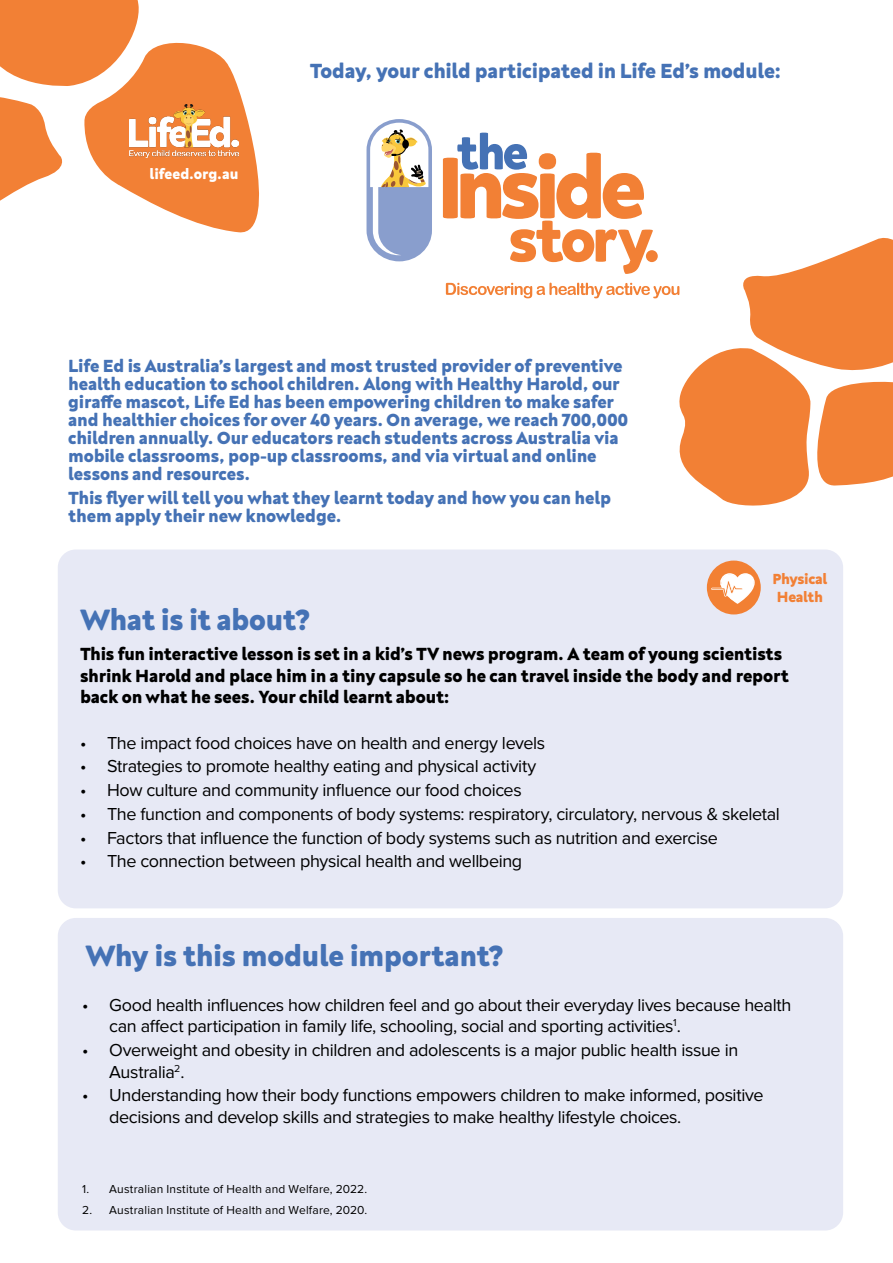
<style>
.page{position:relative;width:893px;height:1263px;background:#fff}
.page>*{position:absolute;margin:0;border:0;box-sizing:border-box;transform-origin:0 0}
.t1{font:800 30px "Neufreit";letter-spacing:-.005em;color:#4572b5}
.t2{font:800 21px "Neufreit";letter-spacing:-.005em;color:#4572b5}
.t3{font:18px/21.6px "Proxima Nova";letter-spacing:-.02em;color:#000}
.t4{font:800 18px/18px "Neufreit";letter-spacing:-.005em;color:#4572b5}
.t5{font:800 18px/21.6px "Neufreit";letter-spacing:-.005em;color:#000}
.t6{font:800 15px/18px "Neufreit";letter-spacing:-.02em;color:#f28035}
.t7{font:800 15px "Neufreit";color:#fff}
.t8{font:12px "Proxima Nova";letter-spacing:.015em;color:#000}
</style>
<div class="page">
<div style="left:58px;top:918px;width:785px;height:312px;background:#e7e9f5;border-radius:18px"></div>
<div style="left:58px;top:549px;width:785px;height:359px;background:#e7e9f5;border-radius:18px"></div>
<svg style="left:366px;top:119px;width:66px;height:142px"></svg>
<div style="left:707px;top:560px;width:54px;height:54px;background:#f28033;border-radius:50%"></div>
<svg style="left:711px;top:573px;width:44px;height:31px"></svg>
<svg style="left:443px;top:133px;width:450px;height:373px"></svg>
<svg style="left:0;top:0;width:259px;height:233px"></svg>
<img style="left:130px;top:105px;width:108px;height:53px">
<p class="t7" style="left:150px;top:165px;width:90px">lifeed.org.au</p>
<p class="t2" style="left:310px;top:58px;width:473px">Today, your child participated in Life Ed’s module:</p>
<p class="t4" style="left:68px;top:356px;width:561px">Life Ed is Australia’s largest and most trusted provider of preventive health education to school children. Along with Healthy Harold, our giraffe mascot, Life Ed has been empowering children to make safer and healthier choices for over 40 years. On average, we reach 700,000 children annually. Our educators reach students across Australia via mobile classrooms, pop-up classrooms, and via virtual and online lessons and resources.</p>
<p class="t4" style="left:68px;top:488px;width:544px">This flyer will tell you what they learnt today and how you can help them apply their new knowledge.</p>
<p class="t6" style="left:772px;top:569px;width:56px">Physical<br>Health</p>
<h1 class="t1" style="left:80px;top:602px;width:231px">What is it about?</h1>
<p class="t5" style="left:80px;top:643px;width:710px">This fun interactive lesson is set in a kid’s TV news program. A team of young scientists shrink Harold and place him in a tiny capsule so he can travel inside the body and report back on what he sees. Your child learnt about:</p>
<p class="t3" style="left:80px;top:732px;width:467px">• The impact food choices have on health and energy levels</p>
<p class="t3" style="left:80px;top:756px;width:458px">• Strategies to promote healthy eating and physical activity</p>
<p class="t3" style="left:80px;top:779px;width:443px">• How culture and community influence our food choices</p>
<p class="t3" style="left:80px;top:803px;width:701px">• The function and components of body systems: respiratory, circulatory, nervous &amp; skeletal</p>
<p class="t3" style="left:80px;top:827px;width:639px">• Factors that influence the function of body systems such as nutrition and exercise</p>
<p class="t3" style="left:80px;top:851px;width:444px">• The connection between physical health and wellbeing</p>
<h1 class="t1" style="left:85px;top:938px;width:419px">Why is this module important?</h1>
<p class="t3" style="left:109px;top:994px;width:684px;text-indent:-27px">• Good health influences how children feel and go about their everyday lives because health can affect participation in family life, schooling, social and sporting activities<sup>1</sup>.</p>
<p class="t3" style="left:109px;top:1039px;width:631px;text-indent:-27px">• Overweight and obesity in children and adolescents is a major public health issue in<br>Australia<sup>2</sup>.</p>
<p class="t3" style="left:109px;top:1085px;width:656px;text-indent:-27px">• Understanding how their body functions empowers children to make informed, positive decisions and develop skills and strategies to make healthy lifestyle choices.</p>
<p class="t8" style="left:82px;top:1182px;width:286px">1. Australian Institute of Health and Welfare, 2022.</p>
<p class="t8" style="left:82px;top:1203px;width:287px">2. Australian Institute of Health and Welfare, 2020.</p>
</div>
